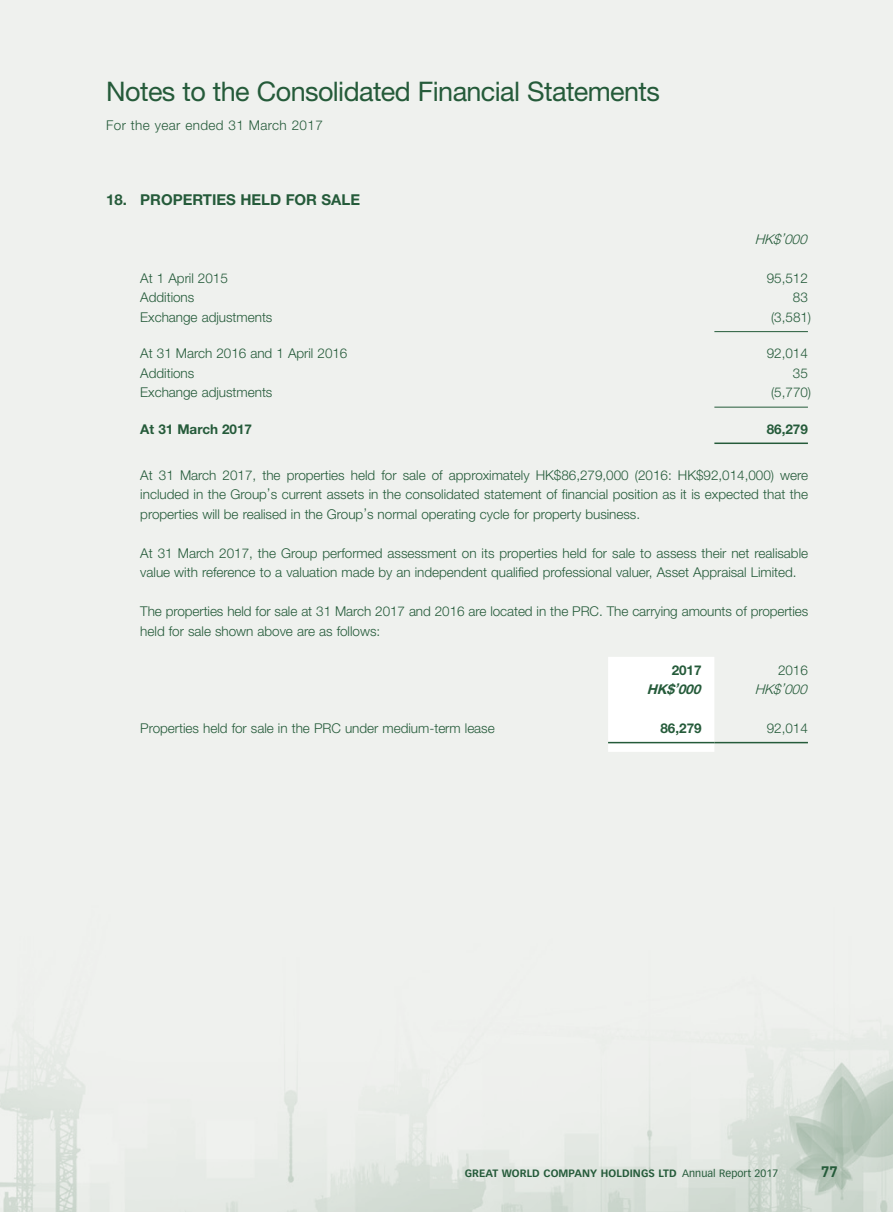
<style>
.page{position:relative;width:893px;height:1212px;background:#fff}
.page>*{position:absolute;margin:0;border:0;box-sizing:border-box;transform-origin:0 0}
.t1{font:27px "Helvetica Neue LT Std";letter-spacing:-.02em;color:#255b3a}
.Heading_1{font:700 15px "Helvetica Neue LT Std";color:#255b3a}
.t2{font:700 15px "DIN";color:#255b3a}
.Body_Text{font:300 13.5px/19.5px "Helvetica Neue LT Std";color:#255b3a}
.Body_Text-2{font:700 13.5px "Helvetica Neue LT Std";color:#255b3a}
.Body_Text-3{font:300 13.5px "Helvetica Neue LT Std";letter-spacing:.03em;color:#255b3a}
.Body_Text-4{font:italic 300 13.5px "Helvetica Neue LT Std";color:#255b3a}
.Body_Text-5{font:italic 700 13.5px "Helvetica Neue LT Std";color:#255b3a}
.t3{font:700 10.5px "Vectora LT Std";letter-spacing:.01em;color:#255b3a}
.s1{font-weight:400}
</style>
<div class="page">
<hr style="left:714px;top:331px;width:94px;height:1px;background:#255b3a">
<hr style="left:714px;top:407px;width:94px;height:1px;background:#255b3a">
<hr style="left:714px;top:442px;width:94px;height:2px;background:#255b3a">
<svg style="left:608px;top:741px;width:106px;height:11px"></svg>
<hr style="left:608px;top:742px;width:106px;height:1px;background:#255b3a">
<hr style="left:714px;top:742px;width:94px;height:1px;background:#255b3a">
<h1 class="t1" style="left:106px;top:75px;width:555px">Notes to the Consolidated Financial Statements</h1>
<p class="Body_Text-3" style="left:106px;top:117px;width:218px">For the year ended 31 March 2017</p>
<p class="Heading_1" style="left:106px;top:190px;width:255px">18. PROPERTIES HELD FOR SALE</p>
<p class="Body_Text-4" style="left:755px;top:231px;width:58px">HK$’000</p>
<p class="Body_Text" style="left:140px;top:268px;width:89px">At 1 April 2015</p>
<p class="Body_Text" style="left:767px;top:268px;width:43px">95,512</p>
<p class="Body_Text" style="left:140px;top:287px;width:56px">Additions</p>
<p class="Body_Text" style="left:793px;top:287px;width:16px">83</p>
<p class="Body_Text" style="left:140px;top:307px;width:134px">Exchange adjustments</p>
<p class="Body_Text" style="left:771px;top:307px;width:42px">(3,581)</p>
<p class="Body_Text" style="left:140px;top:343px;width:209px">At 31 March 2016 and 1 April 2016</p>
<p class="Body_Text" style="left:767px;top:343px;width:43px">92,014</p>
<p class="Body_Text" style="left:140px;top:363px;width:56px">Additions</p>
<p class="Body_Text" style="left:793px;top:363px;width:16px">35</p>
<p class="Body_Text" style="left:140px;top:382px;width:134px">Exchange adjustments</p>
<p class="Body_Text" style="left:771px;top:382px;width:42px">(5,770)</p>
<p class="Body_Text-2" style="left:140px;top:421px;width:113px">At 31 March 2017</p>
<p class="Body_Text-2" style="left:767px;top:421px;width:43px">86,279</p>
<p class="Body_Text" style="left:140px;top:465px;width:669px;text-align:justify">At 31 March 2017, the properties held for sale of approximately HK$86,279,000 (2016: HK$92,014,000) were included in the Group’s current assets in the consolidated statement of financial position as it is expected that the properties will be realised in the Group’s normal operating cycle for property business.</p>
<p class="Body_Text" style="left:140px;top:543px;width:669px">At 31 March 2017, the Group performed assessment on its properties held for sale to assess their net realisable value with reference to a valuation made by an independent qualified professional valuer, Asset Appraisal Limited.</p>
<p class="Body_Text" style="left:140px;top:601px;width:670px">The properties held for sale at 31 March 2017 and 2016 are located in the PRC. The carrying amounts of properties held for sale shown above are as follows:</p>
<p class="Body_Text-2" style="left:672px;top:661px;width:31px">2017</p>
<p class="Body_Text" style="left:778px;top:660px;width:31px">2016</p>
<p class="Body_Text-5" style="left:647px;top:681px;width:59px">HK$’000</p>
<p class="Body_Text-4" style="left:755px;top:681px;width:58px">HK$’000</p>
<p class="Body_Text" style="left:140px;top:718px;width:356px">Properties held for sale in the PRC under medium-term lease</p>
<p class="Body_Text-2" style="left:660px;top:720px;width:43px">86,279</p>
<p class="Body_Text" style="left:767px;top:718px;width:43px">92,014</p>
<p class="t3" style="left:465px;top:1166px;width:315px">GREAT WORLD COMPANY HOLDINGS LTD <span class="s1">Annual Report 2017</span></p>
<p class="t2" style="left:821px;top:1162px;width:18px">77</p>
</div>
